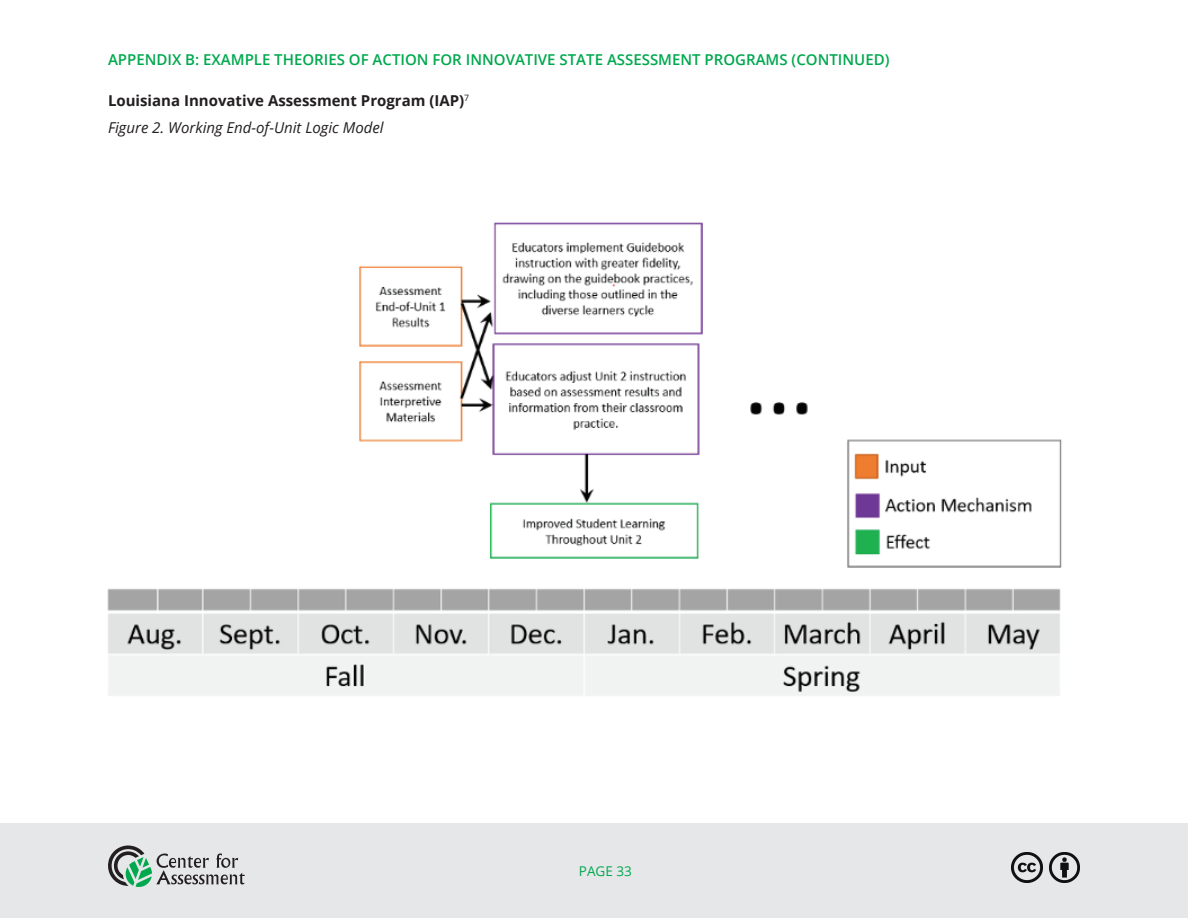
<style>
.page{position:relative;width:1188px;height:918px;background:#fff}
.page>*{position:absolute;margin:0;border:0;box-sizing:border-box;transform-origin:0 0}
.t1{font:600 15px "Open Sans";color:#00a84e}
.t2{font:700 15px/27px "Open Sans";color:#231f20}
.t3{font:13.5px "Open Sans";color:#00a84e}
.s1{font-weight:400;font-style:italic}
</style>
<div class="page">
<div style="left:0;top:824px;width:1188px;height:94px;background:#e6e7e9"></div>
<svg style="left:108px;top:846px;width:137px;height:41px"></svg>
<img style="left:1049px;top:852px;width:30px;height:31px">
<img style="left:1012px;top:852px;width:30px;height:30px">
<img style="left:107px;top:222px;width:955px;height:474px">
<p class="t1" style="left:108px;top:50px;width:783px">APPENDIX B: EXAMPLE THEORIES OF ACTION FOR INNOVATIVE STATE ASSESSMENT PROGRAMS (CONTINUED)</p>
<p class="t2" style="left:108px;top:87px;width:363px">Louisiana Innovative Assessment Program (IAP)<sup>7<br></sup><span class="s1">Figure 2. Working End-of-Unit Logic Model</span></p>
<p class="t3" style="left:579px;top:862px;width:54px">PAGE 33</p>
</div>
